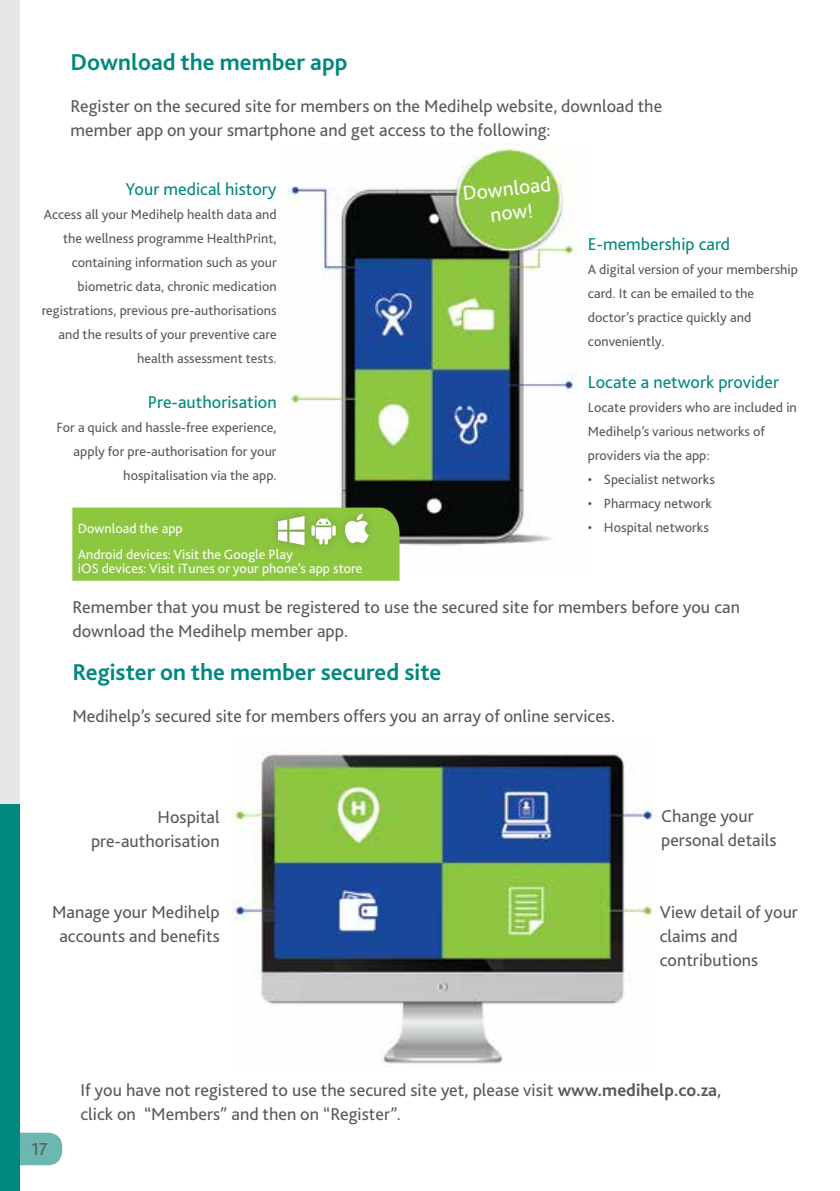
<style>
.page{position:relative;width:840px;height:1191px;background:#fff}
.page>*{position:absolute;margin:0;border:0;box-sizing:border-box;transform-origin:0 0}
.t1{font:700 24px "Bliss 2";color:#00887e}
.t2{font:21px/24.2px "Bliss 2";color:#fff;text-align:center}
.t3{font:18px/24px "Bliss 2";color:#58595b}
.t4{font:18px "Bliss 2";color:#00887e}
.t5{font:14px/24px "Bliss 2";color:#58595b;text-align:right}
.t6{font:14px/26px "Bliss 2";color:#fff}
.s1{font-weight:700}
</style>
<div class="page">
<img style="left:279px;top:144px;width:298px;height:430px">
<div style="left:270px;top:506px;width:105px;height:47px;background:#58595b;opacity:.37"></div>
<svg style="left:72px;top:507px;width:327px;height:74px;background:#93c84b"></svg>
<img style="left:232px;top:752px;width:424px;height:312px">
<svg style="left:20px;top:1132px;width:42px;height:33px"></svg>
<div style="left:0;top:803px;width:20px;height:388px;background:#00887e"></div>
<div style="left:0;top:0;width:20px;height:803px;background:#e6e7e8"></div>
<h1 class="t1" style="left:70px;top:47px;width:278px">Download the member app</h1>
<p class="t3" style="left:70px;top:93px;width:593px">Register on the secured site for members on the Medihelp website, download the member app on your smartphone and get access to the following:</p>
<p class="t4" style="left:125px;top:178px;width:152px">Your medical history</p>
<p class="t5" style="left:42px;top:202px;width:236px">Access all your Medihelp health data and the wellness programme HealthPrint, containing information such as your biometric data, chronic medication registrations, previous pre-authorisations and the results of your preventive care health assessment tests.</p>
<p class="t4" style="left:148px;top:390px;width:130px">Pre-authorisation</p>
<p class="t5" style="left:56px;top:414px;width:221px">For a quick and hassle-free experience, apply for pre-authorisation for your hospitalisation via the app.</p>
<p class="t6" style="left:78px;top:515px;width:216px">Download the app<br>Android devices: Visit the Google Play</p>
<p class="t6" style="left:78px;top:555px;width:286px">iOS devices: Visit iTunes or your phone’s app store</p>
<h2 class="t2" style="left:461px;top:181px;width:90px;rotate:-6deg">Download now!</h2>
<p class="t4" style="left:587px;top:233px;width:144px">E-membership card</p>
<p class="t5" style="left:587px;top:257px;width:211px;text-align:left">A digital version of your membership card. It can be emailed to the doctor’s practice quickly and conveniently.</p>
<p class="t4" style="left:587px;top:370px;width:193px">Locate a network provider</p>
<p class="t5" style="left:587px;top:395px;width:210px;text-align:left">Locate providers who are included in<br>Medihelp’s various networks of providers via the app:</p>
<p class="t5" style="left:587px;top:467px;width:128px">• Specialist networks</p>
<p class="t5" style="left:587px;top:491px;width:125px">• Pharmacy network</p>
<p class="t5" style="left:587px;top:515px;width:122px">• Hospital networks</p>
<p class="t3" style="left:72px;top:594px;width:669px">Remember that you must be registered to use the secured site for members before you can download the Medihelp member app.</p>
<h1 class="t1" style="left:72px;top:657px;width:370px">Register on the member secured site</h1>
<p class="t3" style="left:72px;top:703px;width:544px">Medihelp’s secured site for members offers you an array of online services.</p>
<p class="t3" style="left:91px;top:804px;width:130px;text-align:right">Hospital pre-authorisation</p>
<p class="t3" style="left:52px;top:899px;width:169px;text-align:center">Manage your Medihelp accounts and benefits</p>
<p class="t3" style="left:660px;top:803px;width:117px">Change your personal details</p>
<p class="t3" style="left:659px;top:899px;width:140px">View detail of your claims and contributions</p>
<p class="t3" style="left:31px;top:1136px;width:18px">17</p>
<p class="t3" style="left:80px;top:1078px;width:642px">If you have not registered to use the secured site yet, please visit <span class="s1">www.medihelp.co.za</span>, click on “Members” and then on “Register”.</p>
</div>
